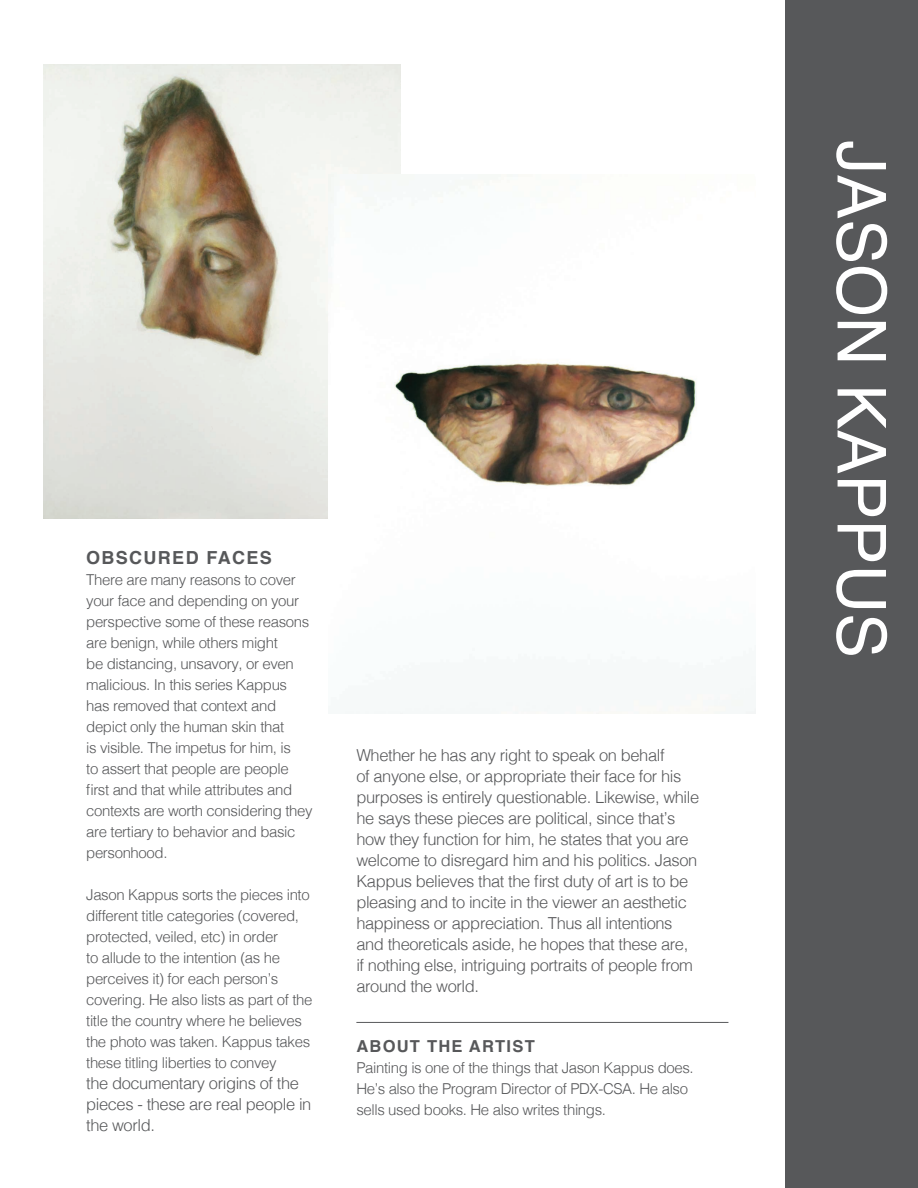
<style>
.page{position:relative;width:918px;height:1188px;background:#fff}
.page>*{position:absolute;margin:0;border:0;box-sizing:border-box;transform-origin:0 0}
.t1{font:67.5px "Helvetica";color:#fff}
.t2{font:700 18px "Helvetica";letter-spacing:.075em;color:#57585a}
.t3{font:300 16.5px/21px "Helvetica";letter-spacing:-.025em;color:#57585a}
.t4{font:700 16.5px "Helvetica";letter-spacing:.075em;color:#57585a}
.t5{font:300 15px/21px "Helvetica";letter-spacing:-.025em;color:#57585a}
</style>
<div class="page">
<div style="left:785px;top:0;width:133px;height:1188px;background:#57585a"></div>
<img style="left:43px;top:65px;width:358px;height:454px">
<img style="left:328px;top:175px;width:428px;height:538px">
<hr style="left:356px;top:1022px;width:372px;height:1px;background:#57585a">
<p class="t2" style="left:86px;top:543px;width:187px">OBSCURED FACES</p>
<p class="t5" style="left:86px;top:568px;width:228px">There are many reasons to cover your face and depending on your perspective some of these reasons are benign, while others might<br>be distancing, unsavory, or even malicious. In this series Kappus has removed that context and depict only the human skin that<br>is visible. The impetus for him, is<br>to assert that people are people first and that while attributes and contexts are worth considering they are tertiary to behavior and basic personhood.</p>
<p class="t5" style="left:86px;top:883px;width:228px">Jason Kappus sorts the pieces into different title categories (covered, protected, veiled, etc) in order<br>to allude to the intention (as he perceives it) for each person’s covering. He also lists as part of the title the country where he believes the photo was taken. Kappus takes these titling liberties to convey</p>
<p class="t3" style="left:86px;top:1072px;width:227px">the documentary origins of the pieces - these are real people in the world.</p>
<p class="t3" style="left:356px;top:744px;width:344px">Whether he has any right to speak on behalf<br>of anyone else, or appropriate their face for his purposes is entirely questionable. Likewise, while he says these pieces are political, since that’s how they function for him, he states that you are welcome to disregard him and his politics. Jason Kappus believes that the first duty of art is to be pleasing and to incite in the viewer an aesthetic happiness or appreciation. Thus all intentions and theoreticals aside, he hopes that these are, if nothing else, intriguing portraits of people from around the world.</p>
<p class="t4" style="left:356px;top:1033px;width:180px">ABOUT THE ARTIST</p>
<p class="t5" style="left:356px;top:1056px;width:339px">Painting is one of the things that Jason Kappus does.<br>He’s also the Program Director of PDX-CSA. He also sells used books. He also writes things.</p>
<p class="t1" style="left:913px;top:140px;width:519px;rotate:90deg">JASON KAPPUS</p>
</div>
